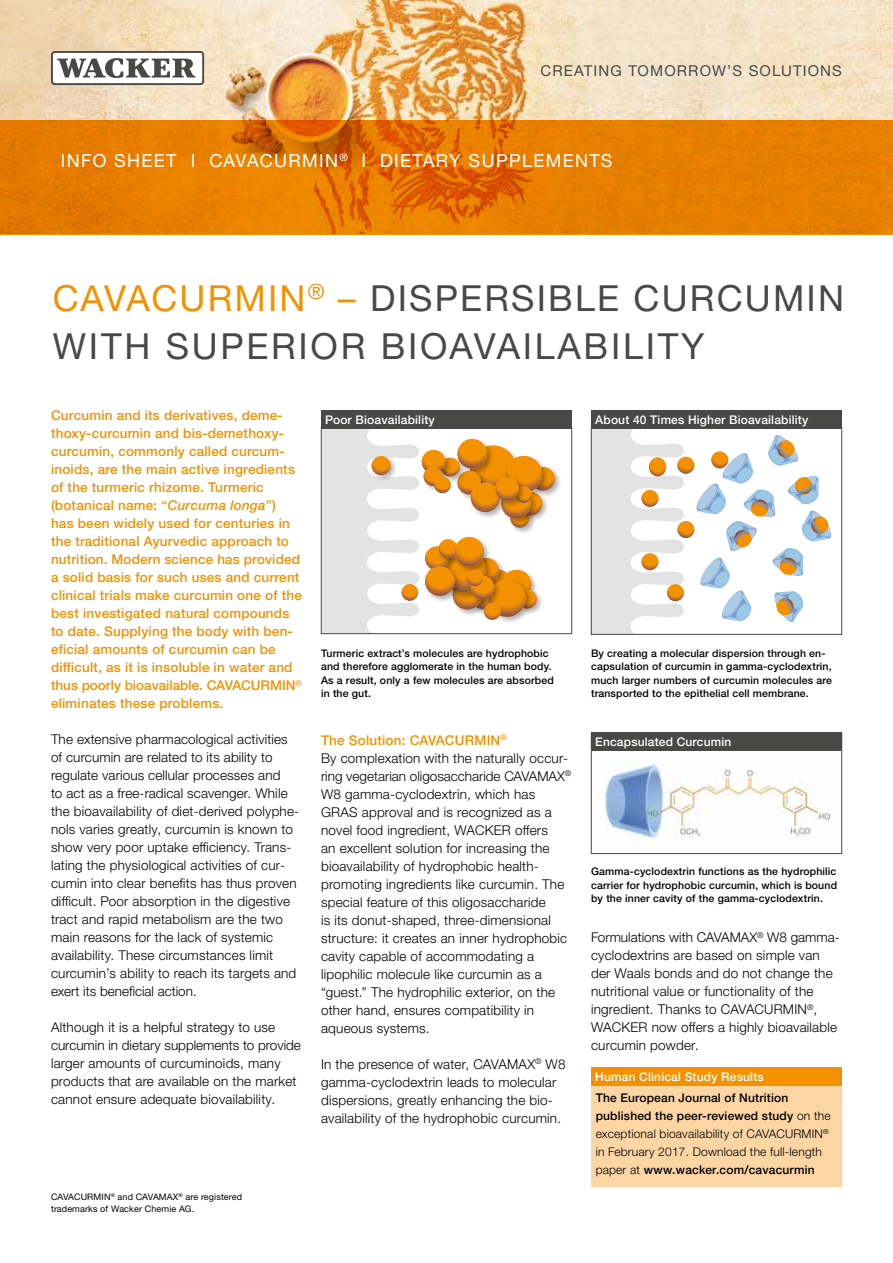
<style>
.page{position:relative;width:893px;height:1263px;background:#fff}
.page>*{position:absolute;margin:0;border:0;box-sizing:border-box;transform-origin:0 0}
.t1{font:36px/48px "Neue Helveticafor WACKER 55";letter-spacing:.06em;color:#484847}
.t2{font:18px "Neue Helveticafor WACKER 55";letter-spacing:.075em;color:#fff}
.t3{font:15px "Neue Helveticafor WACKER 55";letter-spacing:.075em;color:#484847}
.t4{font:13.5px/18px "Neue Helveticafor WACKER 45";letter-spacing:.015em;color:#000}
.t5{font:13.5px/18px "Neue Helveticafor WACKER 65";letter-spacing:.015em;color:#f39100}
.t6{font:12px "Neue Helveticafor WACKER 65";letter-spacing:.015em;color:#fff}
.t7{font:12px/18px "Neue Helveticafor WACKER 65";letter-spacing:.015em;color:#000}
.t8{font:12px/18px "Neue Helveticafor WACKER 45";letter-spacing:.015em;color:#000}
.t9{font:10.5px/13.5px "Neue Helveticafor WACKER 65";letter-spacing:.015em;color:#000}
.t10{font:9px/12px "Neue Helveticafor WACKER 55";letter-spacing:.015em;color:#000}
.s1{color:#f39100}
.s2{font-family:"Helvetica Neue LT Pro";font-weight:500;font-style:italic}
.s3{font-family:"Neue Helveticafor WACKER 45"}
</style>
<div class="page">
<img style="left:0;top:0;width:893px;height:120px">
<svg style="left:0;top:120px;width:893px;height:114px;background:#e47a00"></svg>
<svg style="left:51px;top:51px;width:153px;height:34px"></svg>
<div style="left:53px;top:53px;width:149px;height:30px;background:#fff;border-radius:2px"></div>
<svg style="left:57px;top:58px;width:138px;height:20px"></svg>
<svg style="left:323px;top:429px;width:96px;height:203px"></svg>
<div style="left:509px;top:507px;width:27px;height:28px;background:#000;opacity:.3"></div>
<svg style="left:510px;top:509px;width:19px;height:19px"></svg>
<div style="left:517px;top:490px;width:33px;height:33px;background:#000;opacity:.3"></div>
<svg style="left:519px;top:492px;width:23px;height:23px"></svg>
<div style="left:500px;top:487px;width:38px;height:38px;background:#000;opacity:.3"></div>
<svg style="left:501px;top:489px;width:30px;height:29px"></svg>
<div style="left:530px;top:465px;width:32px;height:33px;background:#000;opacity:.3"></div>
<svg style="left:531px;top:467px;width:24px;height:24px"></svg>
<div style="left:468px;top:444px;width:55px;height:55px;background:#000;opacity:.3"></div>
<svg style="left:470px;top:445px;width:46px;height:46px"></svg>
<div style="left:504px;top:454px;width:46px;height:46px;background:#000;opacity:.3"></div>
<svg style="left:505px;top:456px;width:37px;height:37px"></svg>
<div style="left:456px;top:437px;width:38px;height:39px;background:#000;opacity:.3"></div>
<svg style="left:457px;top:439px;width:30px;height:29px"></svg>
<div style="left:456px;top:469px;width:32px;height:33px;background:#000;opacity:.3"></div>
<svg style="left:457px;top:471px;width:24px;height:23px"></svg>
<div style="left:469px;top:481px;width:38px;height:38px;background:#000;opacity:.3"></div>
<svg style="left:471px;top:483px;width:29px;height:29px"></svg>
<div style="left:439px;top:456px;width:28px;height:28px;background:#000;opacity:.3"></div>
<svg style="left:441px;top:458px;width:19px;height:18px"></svg>
<div style="left:370px;top:455px;width:28px;height:27px;background:#000;opacity:.3"></div>
<svg style="left:372px;top:456px;width:18px;height:19px"></svg>
<div style="left:500px;top:568px;width:39px;height:38px;background:#000;opacity:.3"></div>
<div style="left:502px;top:570px;width:29px;height:29px;background:#f39100;border-radius:15px"></div>
<div style="left:420px;top:448px;width:33px;height:33px;background:#000;opacity:.3"></div>
<svg style="left:422px;top:450px;width:23px;height:23px"></svg>
<div style="left:451px;top:578px;width:38px;height:39px;background:#000;opacity:.3"></div>
<svg style="left:453px;top:580px;width:29px;height:29px"></svg>
<div style="left:474px;top:556px;width:32px;height:33px;background:#000;opacity:.3"></div>
<svg style="left:475px;top:558px;width:24px;height:24px"></svg>
<div style="left:438px;top:545px;width:55px;height:55px;background:#000;opacity:.3"></div>
<svg style="left:439px;top:546px;width:46px;height:46px"></svg>
<div style="left:423px;top:545px;width:33px;height:32px;background:#000;opacity:.3"></div>
<svg style="left:425px;top:546px;width:24px;height:24px"></svg>
<div style="left:437px;top:538px;width:28px;height:27px;background:#000;opacity:.3"></div>
<svg style="left:439px;top:539px;width:18px;height:19px"></svg>
<div style="left:453px;top:535px;width:38px;height:39px;background:#000;opacity:.3"></div>
<svg style="left:454px;top:537px;width:30px;height:29px"></svg>
<div style="left:423px;top:565px;width:39px;height:38px;background:#000;opacity:.3"></div>
<svg style="left:425px;top:566px;width:29px;height:30px"></svg>
<div style="left:422px;top:465px;width:28px;height:28px;background:#000;opacity:.3"></div>
<svg style="left:424px;top:467px;width:18px;height:19px"></svg>
<div style="left:516px;top:588px;width:28px;height:28px;background:#000;opacity:.3"></div>
<svg style="left:518px;top:590px;width:19px;height:18px"></svg>
<div style="left:487px;top:578px;width:46px;height:46px;background:#000;opacity:.3"></div>
<svg style="left:489px;top:580px;width:36px;height:37px"></svg>
<div style="left:469px;top:574px;width:32px;height:32px;background:#000;opacity:.3"></div>
<svg style="left:471px;top:576px;width:23px;height:23px"></svg>
<svg style="left:515px;top:486px;width:17px;height:17px"></svg>
<div style="left:494px;top:475px;width:32px;height:33px;background:#000;opacity:.3"></div>
<svg style="left:495px;top:477px;width:24px;height:24px"></svg>
<svg style="left:434px;top:477px;width:17px;height:16px"></svg>
<svg style="left:402px;top:584px;width:16px;height:17px"></svg>
<svg style="left:467px;top:569px;width:16px;height:17px"></svg>
<svg style="left:484px;top:603px;width:17px;height:17px"></svg>
<div style="left:321px;top:427px;width:251px;height:207px;border:1px solid #484847"></div>
<svg style="left:677px;top:457px;width:17px;height:17px"></svg>
<svg style="left:677px;top:521px;width:17px;height:17px"></svg>
<svg style="left:696px;top:435px;width:136px;height:187px"></svg>
<div style="left:321px;top:410px;width:251px;height:18px;background:#484847"></div>
<div style="left:591px;top:410px;width:251px;height:18px;background:#484847"></div>
<img style="left:605px;top:762px;width:226px;height:81px">
<div style="left:591px;top:733px;width:251px;height:121px;border:1px solid #484847"></div>
<div style="left:591px;top:1084px;width:251px;height:102px;background:#fcd5a4"></div>
<div style="left:591px;top:733px;width:251px;height:18px;background:#484847"></div>
<div style="left:591px;top:1067px;width:251px;height:18px;background:#f39100"></div>
<svg style="left:591px;top:428px;width:93px;height:206px"></svg>
<p class="t3" style="left:540px;top:61px;width:303px">CREATING TOMORROW’S SOLUTIONS</p>
<h2 class="t2" style="left:61px;top:149px;width:553px">INFO SHEET I CAVACURMIN<sup>®</sup> I DIETARY SUPPLEMENTS</h2>
<h1 class="t1" style="left:53px;top:274px;width:793px"><span class="s1">CAVACURMIN</span><sup>®</sup> <span class="s1">–</span> DISPERSIBLE CURCUMIN<br>WITH SUPERIOR BIOAVAILABILITY</h1>
<p class="t5" style="left:51px;top:406px;width:252px">Curcumin and its derivatives, deme&shy;thoxy-curcumin and bis-demethoxy&shy;curcumin, commonly called curcum&shy;inoids, are the main active ingredients of the turmeric rhizome. Turmeric (botanical name: “<span class="s2">Curcuma longa</span>”)<br>has been widely used for centuries in the traditional Ayurvedic approach to nutrition. Modern science has provided a solid basis for such uses and current clinical trials make curcumin one of the best investigated natural compounds to date. Supplying the body with ben&shy;eficial amounts of curcumin can be difficult, as it is insoluble in water and thus poorly bioavailable. CAVACURMIN<sup>® </sup>eliminates these problems.</p>
<p class="t4" style="left:51px;top:730px;width:250px">The extensive pharmacological activities of curcumin are related to its ability to regulate various cellular processes and<br>to act as a free-radical scavenger. While the bioavailability of diet-derived polyphe&shy;nols varies greatly, curcumin is known to show very poor uptake efficiency. Trans&shy;lating the physiological activities of cur&shy;cumin into clear benefits has thus proven difficult. Poor absorption in the digestive tract and rapid metabolism are the two main reasons for the lack of systemic availability. These circumstances limit curcumin’s ability to reach its targets and exert its beneficial action.</p>
<p class="t4" style="left:51px;top:1018px;width:251px">Although it is a helpful strategy to use curcumin in dietary supplements to provide larger amounts of curcuminoids, many products that are available on the market cannot ensure adequate biovailability.</p>
<p class="t10" style="left:51px;top:1191px;width:193px">CAVACURMIN<sup>®</sup> and CAVAMAX<sup>®</sup> are registered trademarks of Wacker Chemie AG.</p>
<p class="t6" style="left:325px;top:412px;width:111px">Poor Bioavailability</p>
<p class="t6" style="left:595px;top:412px;width:215px">About 40 Times Higher Bioavailability</p>
<p class="t9" style="left:321px;top:646px;width:234px">Turmeric extract’s molecules are hydrophobic and therefore agglomerate in the human body.<br>As a result, only a few molecules are absorbed in the gut.</p>
<p class="t9" style="left:591px;top:646px;width:242px">By creating a molecular dispersion through en&shy;capsulation of curcumin in gamma-cyclodextrin, much larger numbers of curcumin molecules are transported to the epithelial cell membrane.</p>
<p class="t5" style="left:321px;top:731px;width:187px">The Solution: CAVACURMIN<sup>®</sup></p>
<p class="t4" style="left:321px;top:749px;width:252px">By complexation with the naturally occur&shy;ring vegetarian oligosaccharide CAVAMAX<sup>® </sup>W8 gamma-cyclodextrin, which has GRAS approval and is recognized as a novel food ingredient, WACKER offers<br>an excellent solution for increasing the bioavailability of hydrophobic health&shy;promoting ingredients like curcumin. The special feature of this oligosaccharide<br>is its donut-shaped, three-dimensional structure: it creates an inner hydrophobic cavity capable of accommodating a lipophilic molecule like curcumin as a “guest.” The hydrophilic exterior, on the other hand, ensures compatibility in aqueous systems.</p>
<p class="t4" style="left:321px;top:1055px;width:246px">In the presence of water, CAVAMAX<sup>®</sup> W8 gamma-cyclodextrin leads to molecular dispersions, greatly enhancing the bio&shy;availability of the hydrophobic curcumin.</p>
<p class="t6" style="left:595px;top:734px;width:138px">Encapsulated Curcumin</p>
<p class="t9" style="left:591px;top:865px;width:248px;text-align:justify">Gamma-cyclodextrin functions as the hydrophilic carrier for hydrophobic curcumin, which is bound by the inner cavity of the gamma-cyclodextrin.</p>
<p class="t4" style="left:591px;top:929px;width:250px">Formulations with CAVAMAX<sup>®</sup> W8 gamma&shy;cyclodextrins are based on simple van der Waals bonds and do not change the nutritional value or functionality of the ingredient. Thanks to CAVACURMIN<sup>®</sup>, WACKER now offers a highly bioavailable curcumin powder.</p>
<p class="t6" style="left:595px;top:1069px;width:170px">Human Clinical Study Results</p>
<p class="t7" style="left:596px;top:1088px;width:236px">The European Journal of Nutrition published the peer-reviewed study <span class="s3">on the</span></p>
<p class="t8" style="left:596px;top:1124px;width:235px">exceptional bioavailability of CAVACURMIN<sup>® </sup>in February 2017. Download the full-length</p>
<p class="t7" style="left:596px;top:1160px;width:220px"><span class="s3">paper at</span> www.wacker.com/cavacurmin</p>
</div>
